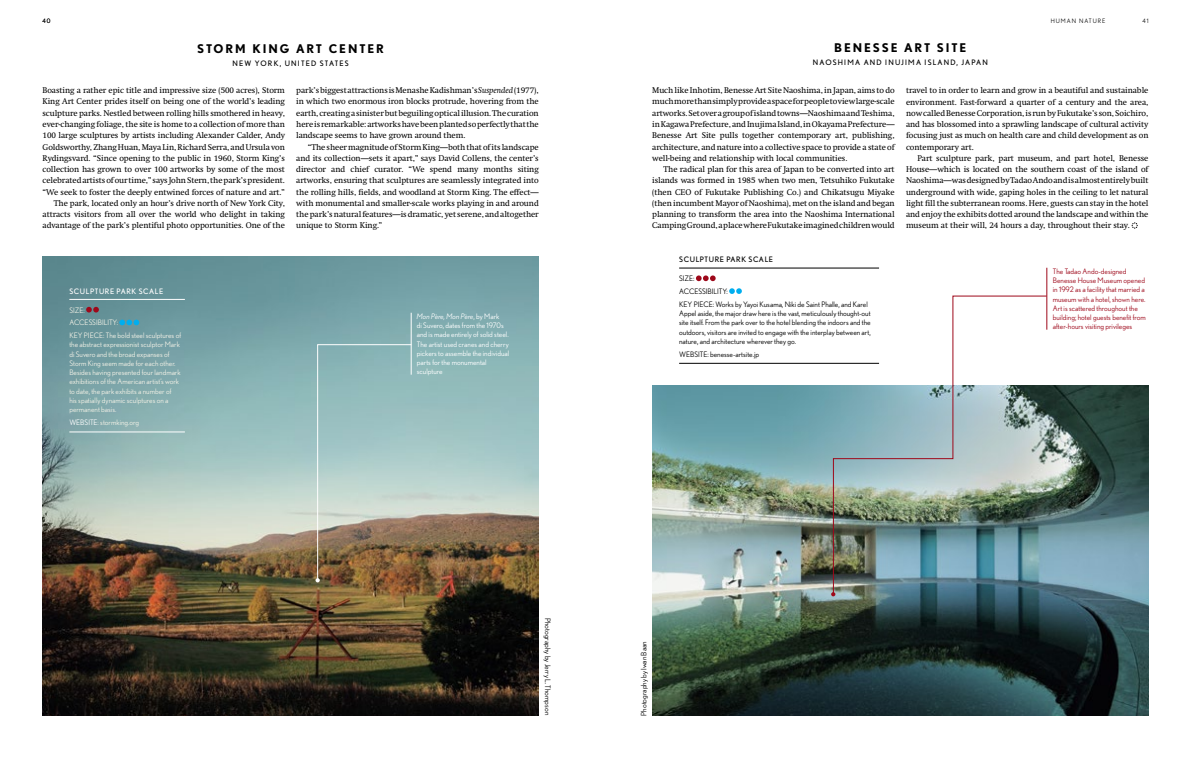
<style>
.page{position:relative;width:1191px;height:766px;background:#fff}
.page>*{position:absolute;margin:0;border:0;box-sizing:border-box;transform-origin:0 0}
.t1{font:700 12px "Nobel";letter-spacing:.16em;color:#000}
.t2{font:8.2px/11.3px "Swift";letter-spacing:-.005em;color:#000;text-align:justify}
.t3{font:7.5px/9.2px "Nobel";color:#000}
.t4{font:7.5px/9.2px "Nobel";color:#f2f1e6}
.t5{font:7.5px/9.2px "Nobel";color:#9e081a}
.t6{font:7.5px/9.2px "Nobel";color:#fff}
.t7{font:7.5px "Nobel";letter-spacing:.16em;color:#000}
.t8{font:7.5px "Nobel";letter-spacing:.08em;color:#fff}
.t9{font:7.5px "Nobel";letter-spacing:.08em;color:#000}
.t10{font:6px "Nobel";letter-spacing:.16em;color:#000}
.s1{font-style:italic}
.s2{color:#fff}
</style>
<div class="page">
<img style="left:43px;top:256px;width:496px;height:458px">
<img style="left:652px;top:386px;width:496px;height:328px">
<svg style="left:1131px;top:222px;width:6px;height:6px"></svg>
<svg style="left:86px;top:307px;width:13px;height:5px"></svg>
<svg style="left:119px;top:319px;width:20px;height:6px"></svg>
<hr style="left:69px;top:299px;width:116px;height:1px;background:#fff">
<hr style="left:69px;top:431px;width:116px;height:1px;background:#fff">
<svg style="left:315px;top:344px;width:97px;height:238px;background:#9fafa6"></svg>
<hr style="left:411px;top:312px;width:1px;height:62px;background:#fff">
<svg style="left:696px;top:275px;width:19px;height:6px"></svg>
<svg style="left:729px;top:288px;width:13px;height:6px"></svg>
<hr style="left:679px;top:268px;width:200px;height:1px;background:#000">
<hr style="left:679px;top:363px;width:200px;height:1px;background:#000">
<img style="left:833px;top:295px;width:214px;height:299px">
<svg style="left:831px;top:592px;width:4px;height:4px"></svg>
<hr style="left:1046px;top:268px;width:1px;height:61px;background:#9e081a">
<p class="t10" style="left:43px;top:17px;width:9px">40</p>
<p class="t10" style="left:1050px;top:17px;width:56px">HUMAN NATURE</p>
<p class="t10" style="left:1142px;top:17px;width:7px">41</p>
<h1 class="t1" style="left:834px;top:41px;width:134px">BENESSE ART SITE</h1>
<p class="t7" style="left:812px;top:58px;width:177px">NAOSHIMA AND INUJIMA ISLAND, JAPAN</p>
<h1 class="t1" style="left:197px;top:41px;width:188px">STORM KING ART CENTER</h1>
<p class="t7" style="left:232px;top:59px;width:118px">NEW YORK, UNITED STATES</p>
<p class="t2" style="left:43px;top:85px;width:244px;text-align:right">Boasting a rather epic title and impressive size (500 acres), Storm King Art Center prides itself on being one of the world’s leading sculpture parks. Nestled between rolling hills smothered in heavy, ever-changing foliage, the site is home to a collection of more than 100 large sculptures by artists including Alexander Calder, Andy Goldsworthy, Zhang Huan, Maya Lin, Richard Serra, and Ursula von Rydingsvard. “Since opening to the public in 1960, Storm King’s collection has grown to over 100 artworks by some of the most celebrated artists of our time,” says John Stern, the park’s president. “We seek to foster the deeply entwined forces of nature and art.” The park, located only an hour’s drive north of New York City, attracts visitors from all over the world who delight in taking advantage of the park’s plentiful photo opportunities. One of the</p>
<p class="t2" style="left:906px;top:85px;width:244px">travel to in order to learn and grow in a beautiful and sustainable environment. Fast-forward a quarter of a century and the area, now called Benesse Corporation, is run by Fukutake’s son, Soichiro, and has blossomed into a sprawling landscape of cultural activity focusing just as much on health care and child development as on contemporary art.</p>
<p class="t2" style="left:296px;top:85px;width:244px">park’s biggest attractions is Menashe Kadishman’s <span class="s1">Suspended</span> (1977), in which two enormous iron blocks protrude, hovering from the earth, creating a sinister but beguiling optical illusion. The curation here is remarkable: artworks have been planted so perfectly that the landscape seems to have grown around them.</p>
<p class="t2" style="left:296px;top:141px;width:244px;text-indent:11px">“The sheer magnitude of Storm King—both that of its landscape and its collection—sets it apart,” says David Collens, the center’s director and chief curator. “We spend many months siting artworks, ensuring that sculptures are seamlessly integrated into the rolling hills, fields, and woodland at Storm King. The effect— with monumental and smaller-scale works playing in and around the park’s natural features—is dramatic, yet serene, and altogether unique to Storm King.”</p>
<p class="t2" style="left:652px;top:85px;width:244px">Much like Inhotim, Benesse Art Site Naoshima, in Japan, aims to do much more than simply provide a space for people to view large-scale artworks. Set over a group of island towns—Naoshima and Teshima, in Kagawa Prefecture, and Inujima Island, in Okayama Prefecture— Benesse Art Site pulls together contemporary art, publishing, architecture, and nature into a collective space to provide a state of well-being and relationship with local communities.</p>
<p class="t2" style="left:652px;top:163px;width:244px;text-indent:11px">The radical plan for this area of Japan to be converted into art islands was formed in 1985 when two men, Tetsuhiko Fukutake (then CEO of Fukutake Publishing Co.) and Chikatsugu Miyake (then incumbent Mayor of Naoshima), met on the island and began planning to transform the area into the Naoshima International Camping Ground, a place where Fukutake imagined children would</p>
<p class="t2" style="left:906px;top:152px;width:244px;text-indent:11px">Part sculpture park, part museum, and part hotel, Benesse House—which is located on the southern coast of the island of Naoshima—was designed by Tadao Ando and is almost entirely built underground with wide, gaping holes in the ceiling to let natural light fill the subterranean rooms. Here, guests can stay in the hotel and enjoy the exhibits dotted around the landscape and within the museum at their will, 24 hours a day, throughout their stay.</p>
<p class="t8" style="left:69px;top:287px;width:95px">SCULPTURE PARK SCALE</p>
<p class="t4" style="left:69px;top:303px;width:113px;line-height:12.8px">SIZE:<br>ACCESSIBILITY:<br>KEY PIECE: The bold steel sculptures of</p>
<p class="t4" style="left:69px;top:340px;width:113px">the abstract expressionist sculptor Mark di Suvero and the broad expanses of Storm King seem made for each other.<br>Besides having presented four landmark exhibitions of the American artist’s work to date, the park exhibits a number of his spatially dynamic sculptures on a permanent basis.</p>
<p class="t4" style="left:69px;top:417px;width:71px"><span class="s2">WEBSITE</span>: stormking.org</p>
<p class="t6" style="left:417px;top:311px;width:94px"><span class="s1">Mon Père, Mon Père</span>, by Mark<br>di Suvero, dates from the 1970s and is made entirely of solid steel.<br>The artist used cranes and cherry pickers to assemble the individual parts for the monumental sculpture</p>
<p class="t9" style="left:679px;top:255px;width:95px">SCULPTURE PARK SCALE</p>
<p class="t3" style="left:679px;top:272px;width:190px;line-height:12.8px">SIZE:<br>ACCESSIBILITY:<br>KEY PIECE: Works by Yayoi Kusama, Niki de Saint Phalle, and Karel</p>
<p class="t3" style="left:679px;top:308px;width:193px;text-align:justify">Appel aside, the major draw here is the vast, meticulously thought-out site itself. From the park over to the hotel blending the indoors and the outdoors, visitors are invited to engage with the interplay between art, nature, and architecture wherever they go.</p>
<p class="t3" style="left:679px;top:349px;width:81px">WEBSITE: benesse-artsite.jp</p>
<p class="t3" style="left:552px;top:617px;width:99px;rotate:90deg">Photography by Jerry L. Thompson</p>
<p class="t3" style="left:639px;top:715px;width:76px;rotate:-90deg">Photography by Iwan Baan</p>
<p class="t5" style="left:1052px;top:266px;width:95px">The Tadao Ando-designed<br>Benesse House Museum opened in 1992 as a facility that married a museum with a hotel, shown here.<br>Art is scattered throughout the building; hotel guests benefit from after-hours visiting privileges</p>
</div>
